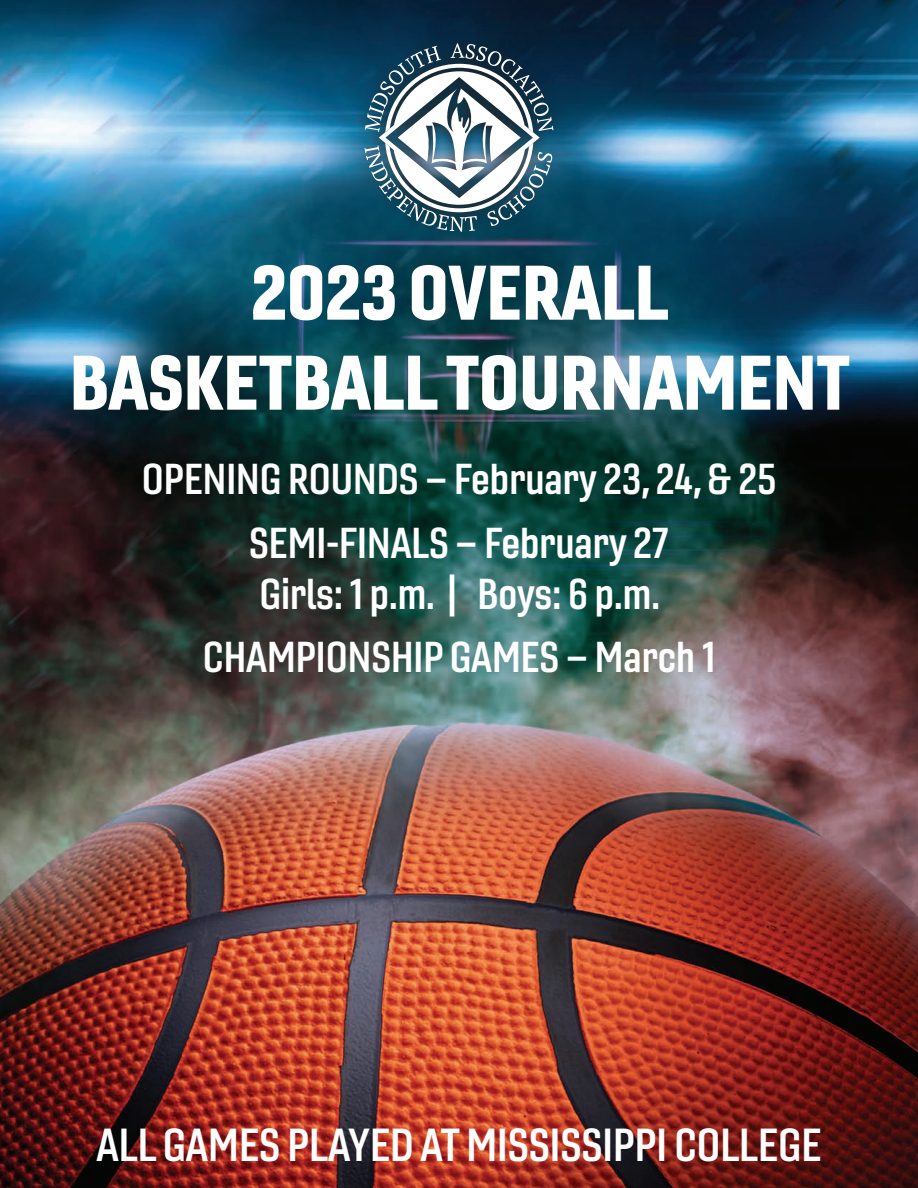
<style>
.page{position:relative;width:918px;height:1188px;background:#fff}
.page>*{position:absolute;margin:0;border:0;box-sizing:border-box;transform-origin:0 0}
.t1{font:75px/90px "Gineso Con Bla";color:#fff;text-align:center}
.t2{font:45px "Gineso Con Dem";color:#fff}
.t3{font:42px/63.9px "Gineso Con Dem";color:#fff;text-align:center}
</style>
<div class="page">
<img style="left:0;top:0;width:918px;height:1188px">
<svg style="left:351px;top:30px;width:216px;height:216px;background:#104360"></svg>
<svg style="left:365px;top:43px;width:189px;height:189px"></svg>
<h1 class="t1" style="left:70px;top:246px;width:782px">2023 OVERALL<br>BASKETBALL TOURNAMENT</h1>
<p class="t3" style="left:142px;top:447px;width:636px">OPENING ROUNDS – February 23, 24, &amp; 25<br>SEMI-FINALS – February 27</p>
<p class="t3" style="left:203px;top:561px;width:514px">Girls: 1 p.m. | Boys: 6 p.m.<br>CHAMPIONSHIP GAMES – March 1</p>
<p class="t2" style="left:97px;top:1116px;width:726px">ALL GAMES PLAYED AT MISSISSIPPI COLLEGE</p>
</div>
